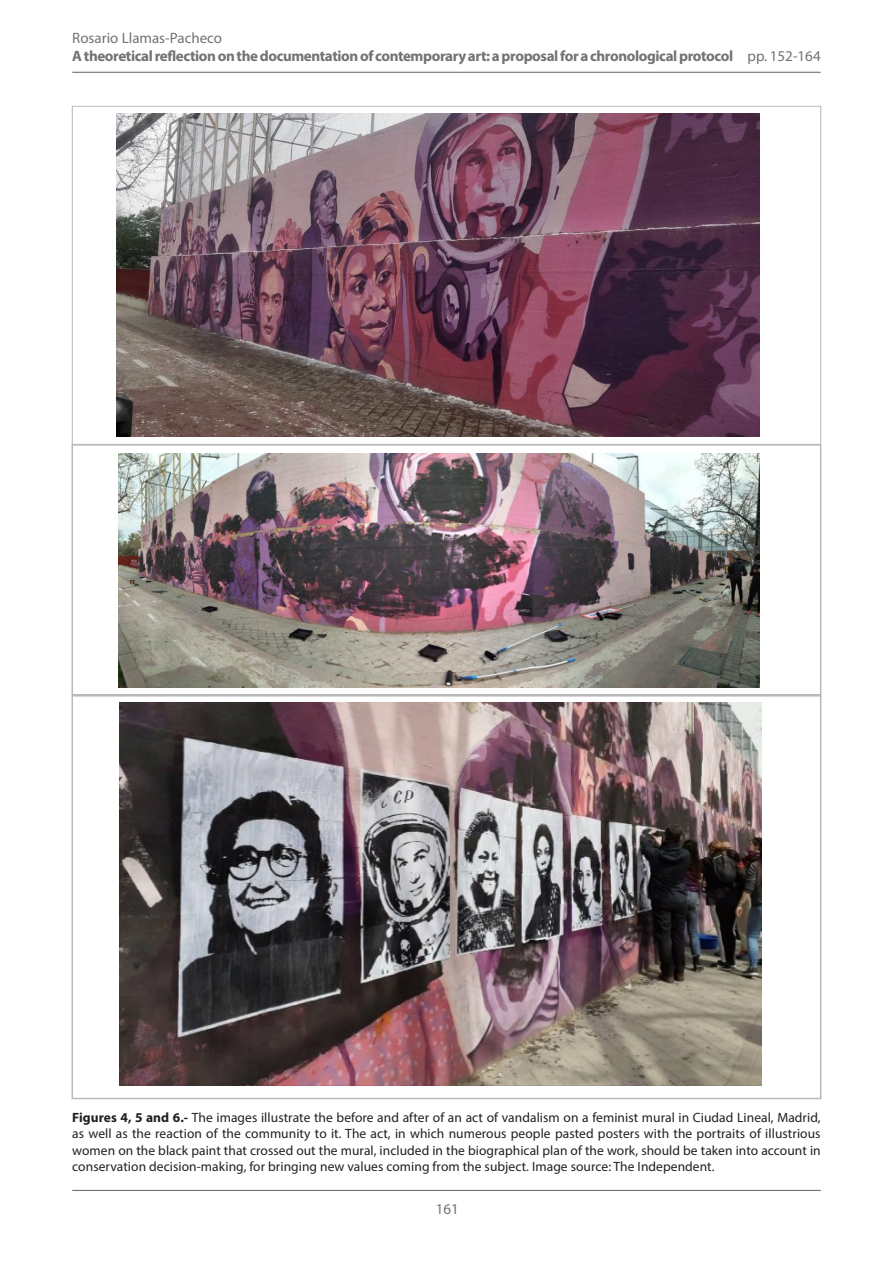
<style>
.page{position:relative;width:893px;height:1263px;background:#fff}
.page>*{position:absolute;margin:0;border:0;box-sizing:border-box;transform-origin:0 0}
.t1{font:700 15px/18px "Myriad Pro";letter-spacing:-.025em;color:#717275}
.t2{font:15px "Myriad Pro";color:#717275}
.Pies_de_foto{font:13.5px/16.5px "Myriad Pro";letter-spacing:.005em;color:#231f20;text-align:justify}
.s1{font-weight:400}
.s2{font-weight:700}
</style>
<div class="page">
<hr style="left:72px;top:72px;width:749px;height:1px;background:#717275">
<hr style="left:72px;top:1190px;width:749px;height:1px;background:#717275">
<img style="left:117px;top:114px;width:642px;height:323px">
<img style="left:118px;top:453px;width:641px;height:235px">
<div style="left:72px;top:444px;width:749px;height:251px;border:2px solid #b8b9bc"></div>
<img style="left:119px;top:703px;width:642px;height:382px">
<div style="left:72px;top:695px;width:749px;height:404px;border:2px solid #b8b9bc"></div>
<p class="t1" style="left:72px;top:29px;width:750px"><span class="s1">Rosario Llamas-Pacheco<br></span>A theoretical reflection on the documentation of contemporary art: a proposal for a chronological protocol <span class="s1">pp. 152-164</span></p>
<p class="Pies_de_foto" style="left:72px;top:1108px;width:750px"><span class="s2">Figures 4, 5 and 6.-</span> The images illustrate the before and after of an act of vandalism on a feminist mural in Ciudad Lineal, Madrid, as well as the reaction of the community to it. The act, in which numerous people pasted posters with the portraits of illustrious women on the black paint that crossed out the mural, included in the biographical plan of the work, should be taken into account in conservation decision-making, for bringing new values coming from the subject. Image source: The Independent.</p>
<p class="t2" style="left:436px;top:1200px;width:25px">161</p>
</div>
